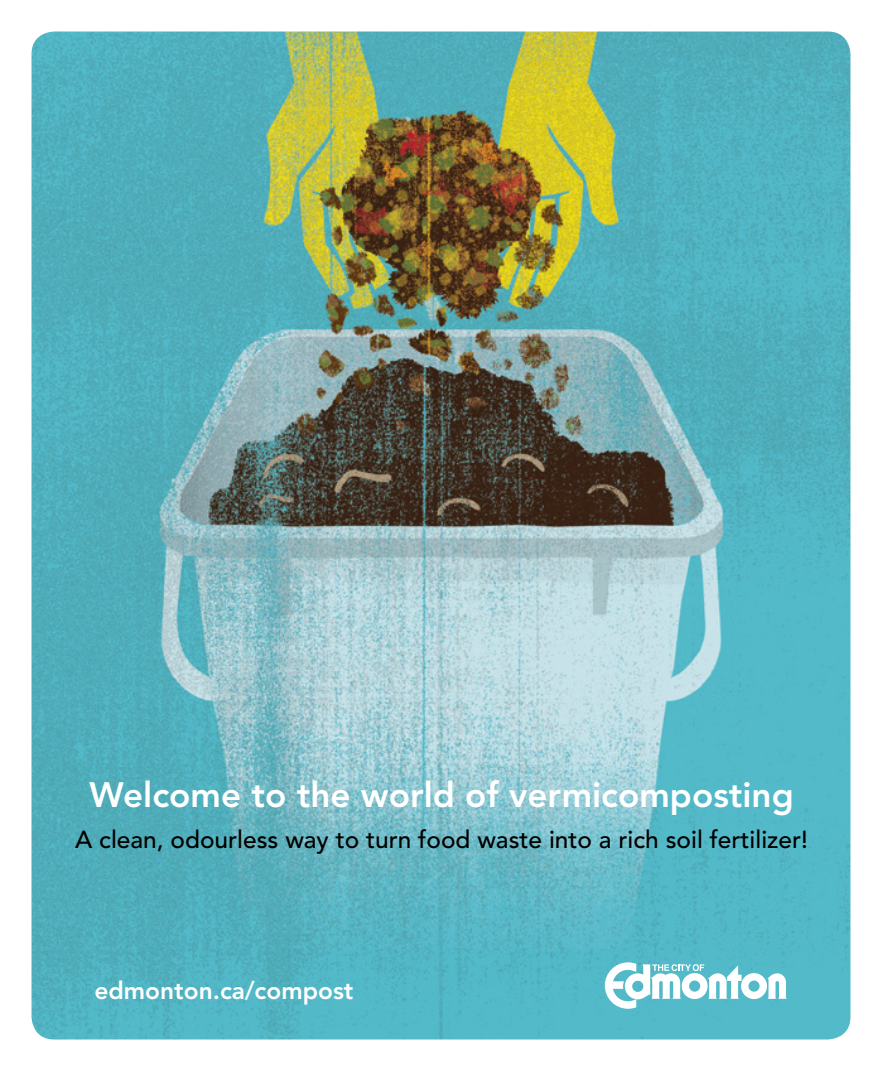
<style>
.page{position:relative;width:882px;height:1071px;background:#fff}
.page>*{position:absolute;margin:0;border:0;box-sizing:border-box;transform-origin:0 0}
.t1{font:800 35px "Avenir";color:#fff}
.t2{font:500 24.5px "Avenir";color:#000}
.t3{font:800 24.5px "Avenir";color:#fff}
</style>
<div class="page">
<img style="left:32px;top:32px;width:818px;height:1008px">
<svg style="left:605px;top:962px;width:182px;height:47px"></svg>
<h1 class="t1" style="left:89px;top:774px;width:706px">Welcome to the world of vermicomposting</h1>
<p class="t2" style="left:75px;top:825px;width:734px">A clean, odourless way to turn food waste into a rich soil fertilizer!</p>
<p class="t3" style="left:94px;top:976px;width:260px">edmonton.ca/compost</p>
</div>
